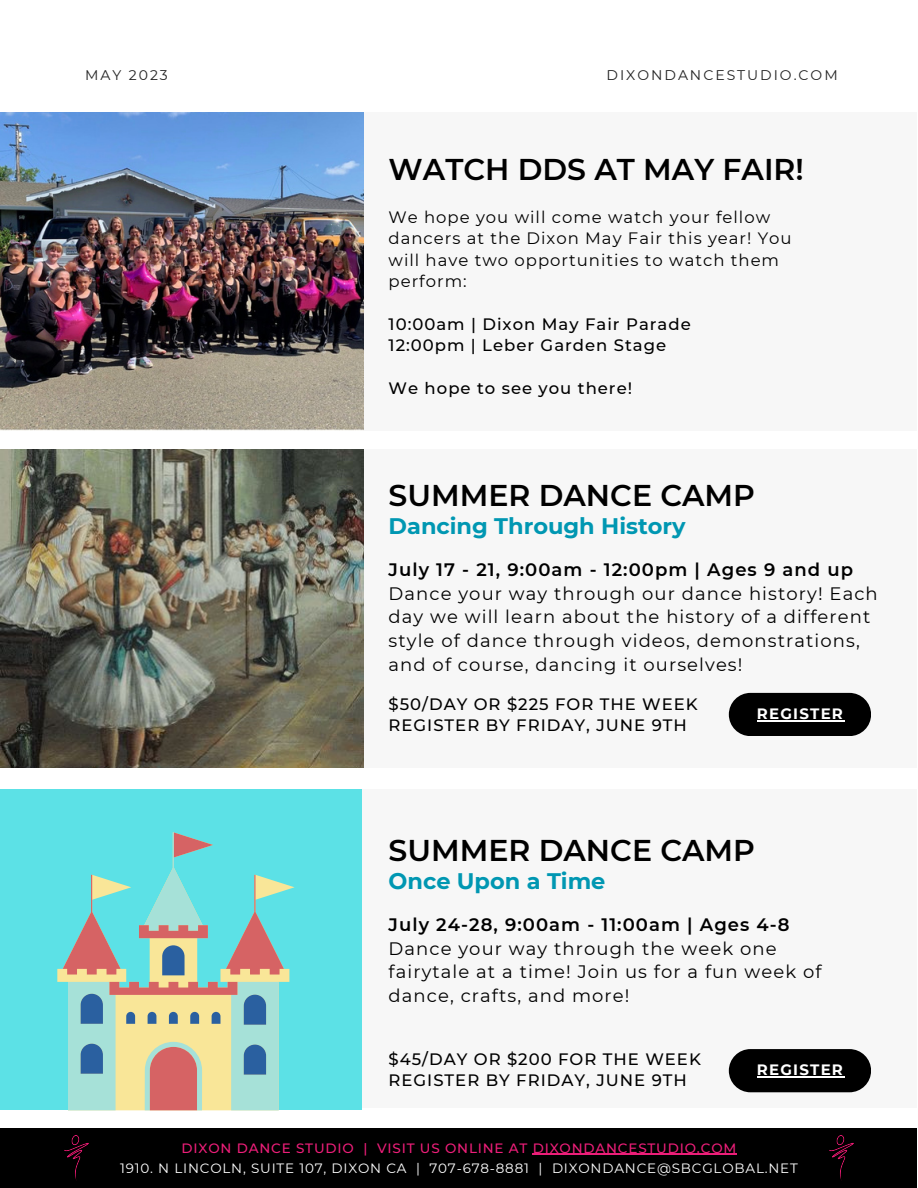
<style>
.page{position:relative;width:918px;height:1188px;background:#fff}
.page>*{position:absolute;margin:0;border:0;box-sizing:border-box;transform-origin:0 0}
.t1{font:600 30px "Montserrat";color:#000}
.t2{font:700 22.5px "Montserrat";color:#0097b2}
.t3{font:18px/23.7px "Montserrat";letter-spacing:.06em;color:#000}
.t4{font:600 18px "Montserrat";letter-spacing:.06em;color:#000}
.t5{font:500 16.5px/21.3px "Montserrat";letter-spacing:.06em;color:#000}
.t6{font:16.5px/21.3px "Montserrat";letter-spacing:.06em;color:#000}
.t7{font:700 15px "Montserrat";letter-spacing:.08em;color:#fff}
.t8{font:13.95px "Montserrat";letter-spacing:.14em;color:#222}
.t9{font:13.5px "Montserrat";letter-spacing:.06em;color:#fff}
.t10{font:500 13.5px "Montserrat";letter-spacing:.06em;color:#ed1e79}
</style>
<div class="page">
<div style="left:0;top:1128px;width:917px;height:60px;background:#000"></div>
<hr style="left:533px;top:1154px;width:204px;height:1px;background:#ed1e79">
<img style="left:64px;top:1135px;width:25px;height:46px">
<img style="left:829px;top:1135px;width:25px;height:46px">
<div style="left:0;top:112px;width:917px;height:319px;background:#f7f7f7"></div>
<div style="left:0;top:449px;width:917px;height:318px;background:#f7f7f7"></div>
<div style="left:0;top:789px;width:917px;height:318px;background:#f7f7f7"></div>
<img style="left:0;top:112px;width:363px;height:318px">
<img style="left:0;top:449px;width:363px;height:318px">
<div style="left:0;top:789px;width:361px;height:321px;background:#5ce1e6"></div>
<svg style="left:63px;top:832px;width:221px;height:278px"></svg>
<svg style="left:81px;top:945px;width:185px;height:130px;background:#b5b9a3"></svg>
<div style="left:729px;top:693px;width:142px;height:43px;background:#000;border-radius:22px"></div>
<hr style="left:757px;top:720px;width:87px;height:1px;background:#fff">
<div style="left:729px;top:1049px;width:142px;height:43px;background:#000;border-radius:22px"></div>
<hr style="left:757px;top:1076px;width:87px;height:1px;background:#fff">
<p class="t8" style="left:85px;top:66px;width:84px">MAY 2023</p>
<p class="t8" style="left:607px;top:66px;width:233px">DIXONDANCESTUDIO.COM</p>
<h1 class="t1" style="left:389px;top:151px;width:417px">WATCH DDS AT MAY FAIR!</h1>
<p class="t6" style="left:389px;top:206px;width:405px">We hope you will come watch your fellow dancers at the Dixon May Fair this year! You will have two opportunities to watch them perform:</p>
<p class="t5" style="left:389px;top:313px;width:304px">10:00am | Dixon May Fair Parade<br>12:00pm | Leber Garden Stage</p>
<p class="t5" style="left:389px;top:377px;width:245px">We hope to see you there!</p>
<h1 class="t1" style="left:389px;top:477px;width:368px">SUMMER DANCE CAMP</h1>
<p class="t2" style="left:389px;top:512px;width:299px">Dancing Through History</p>
<p class="t4" style="left:389px;top:559px;width:466px">July 17 - 21, 9:00am - 12:00pm | Ages 9 and up</p>
<p class="t3" style="left:389px;top:581px;width:491px">Dance your way through our dance history! Each day we will learn about the history of a different style of dance through videos, demonstrations, and of course, dancing it ourselves!</p>
<p class="t5" style="left:389px;top:694px;width:311px">$50/DAY OR $225 FOR THE WEEK<br>REGISTER BY FRIDAY, JUNE 9TH</p>
<p class="t7" style="left:757px;top:704px;width:87px">REGISTER</p>
<h1 class="t1" style="left:389px;top:832px;width:368px">SUMMER DANCE CAMP</h1>
<p class="t2" style="left:389px;top:867px;width:218px">Once Upon a Time</p>
<p class="t4" style="left:389px;top:914px;width:403px">July 24-28, 9:00am - 11:00am | Ages 4-8</p>
<p class="t3" style="left:389px;top:936px;width:434px">Dance your way through the week one fairytale at a time! Join us for a fun week of dance, crafts, and more!</p>
<p class="t5" style="left:389px;top:1049px;width:314px">$45/DAY OR $200 FOR THE WEEK<br>REGISTER BY FRIDAY, JUNE 9TH</p>
<p class="t7" style="left:757px;top:1061px;width:87px">REGISTER</p>
<p class="t10" style="left:182px;top:1140px;width:556px">DIXON DANCE STUDIO | VISIT US ONLINE AT DIXONDANCESTUDIO.COM</p>
<p class="t9" style="left:120px;top:1160px;width:679px">1910. N LINCOLN, SUITE 107, DIXON CA | 707-678-8881 | DIXONDANCE@SBCGLOBAL.NET</p>
</div>
